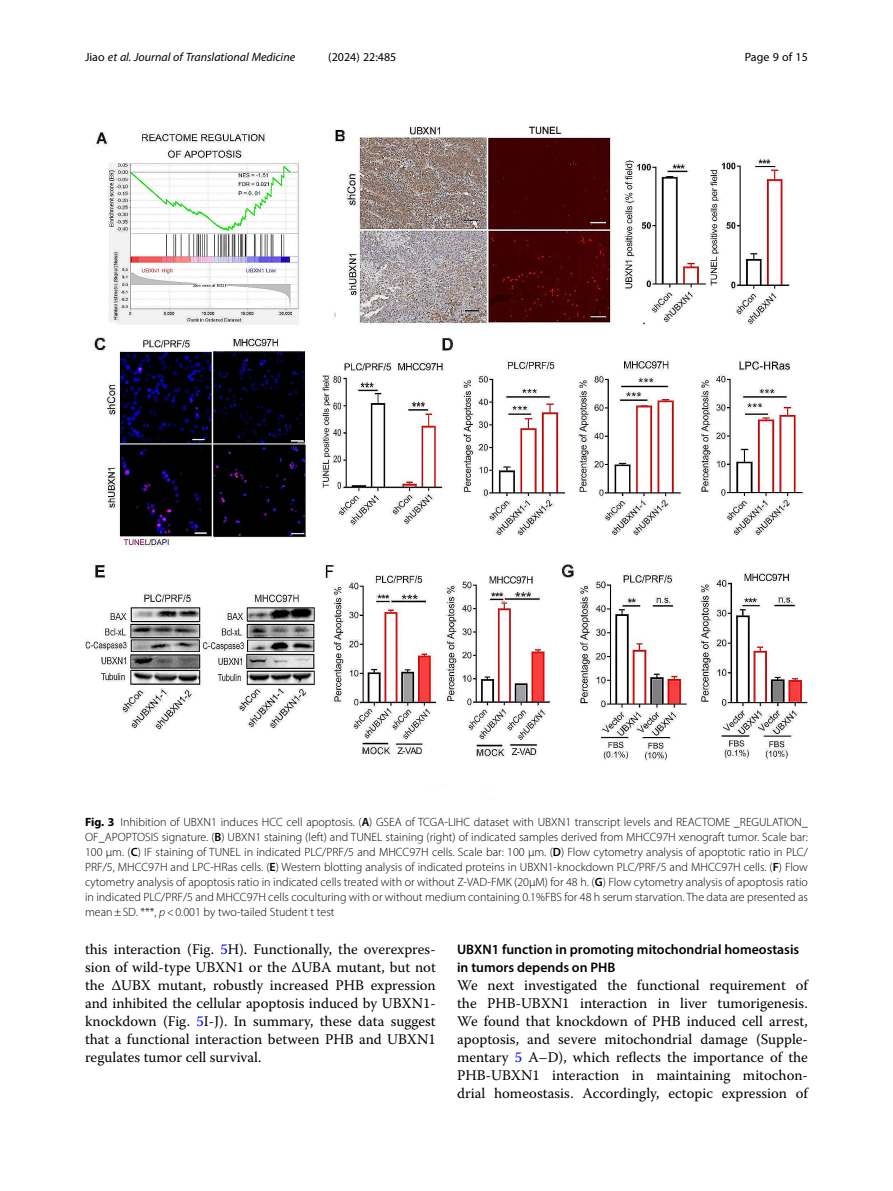
<style>
.page{position:relative;width:893px;height:1191px;background:#fff}
.page>*{position:absolute;margin:0;border:0;box-sizing:border-box;transform-origin:0 0}
.Body_Text{font:14.7px/18px "Warnock Pro";color:#000;text-align:justify}
.Body_Text_Indent{font:14.7px/18px "Warnock Pro";color:#000;text-align:justify}
.Head_2{font:600 13.8px/18px "Myriad Pro";color:#000}
.Figure_Caption{font:300 12px/15px "Myriad Pro";color:#000;text-align:justify}
.t1{font:italic 12px "Myriad Pro";color:#000}
.t2{font:12px "Myriad Pro";color:#000}
.s1{font-style:normal}
.s2{font-weight:700}
.s3{font-weight:600}
.s4{font-style:italic}
.s5{color:#00f}
</style>
<div class="page">
<img style="left:85px;top:126px;width:723px;height:635px">
<p class="t1" style="left:85px;top:50px;width:212px"><span class="s1">Jiao</span> et al. Journal of Translational Medicine</p>
<p class="t2" style="left:328px;top:50px;width:70px">(2024) 22:485</p>
<p class="t2" style="left:745px;top:50px;width:65px">Page 9 of 15</p>
<p class="Figure_Caption" style="left:85px;top:814px;width:724px"><span class="s2">Fig. 3</span> Inhibition of UBXN1 induces HCC cell apoptosis. (<span class="s3">A</span>) GSEA of TCGA-LIHC dataset with UBXN1 transcript levels and REACTOME _REGULATION_ OF_APOPTOSIS signature. (<span class="s3">B</span>) UBXN1 staining (left) and TUNEL staining (right) of indicated samples derived from MHCC97H xenograft tumor. Scale bar:<br>100 μm. (<span class="s3">C</span>) IF staining of TUNEL in indicated PLC/PRF/5 and MHCC97H cells. Scale bar: 100 μm. (<span class="s3">D</span>) Flow cytometry analysis of apoptotic ratio in PLC/ PRF/5, MHCC97H and LPC-HRas cells. (<span class="s3">E</span>) Western blotting analysis of indicated proteins in UBXN1-knockdown PLC/PRF/5 and MHCC97H cells. (<span class="s3">F</span>) Flow cytometry analysis of apoptosis ratio in indicated cells treated with or without Z-VAD-FMK (20µM) for 48 h. (<span class="s3">G</span>) Flow cytometry analysis of apoptosis ratio in indicated PLC/PRF/5 and MHCC97H cells coculturing with or without medium containing 0.1%FBS for 48 h serum starvation. The data are presented as mean±SD. ***, <span class="s4">p&lt;</span>0.001 by two-tailed Student t test</p>
<p class="Body_Text_Indent" style="left:85px;top:940px;width:352px">this interaction (Fig. <span class="s5">5</span>H). Functionally, the overexpres&shy;sion of wild-type UBXN1 or the ΔUBA mutant, but not the ΔUBX mutant, robustly increased PHB expression and inhibited the cellular apoptosis induced by UBXN1- knockdown (Fig. <span class="s5">5</span>I-J). In summary, these data suggest that a functional interaction between PHB and UBXN1 regulates tumor cell survival.</p>
<p class="Head_2" style="left:457px;top:940px;width:344px">UBXN1 function in promoting mitochondrial homeostasis in tumors depends on PHB</p>
<p class="Body_Text" style="left:457px;top:976px;width:352px">We next investigated the functional requirement of the PHB-UBXN1 interaction in liver tumorigenesis.<br>We found that knockdown of PHB induced cell arrest, apoptosis, and severe mitochondrial damage (Supple&shy;mentary <span class="s5">5</span> A–D), which reflects the importance of the PHB-UBXN1 interaction in maintaining mitochon&shy;drial homeostasis. Accordingly, ectopic expression of</p>
</div>
